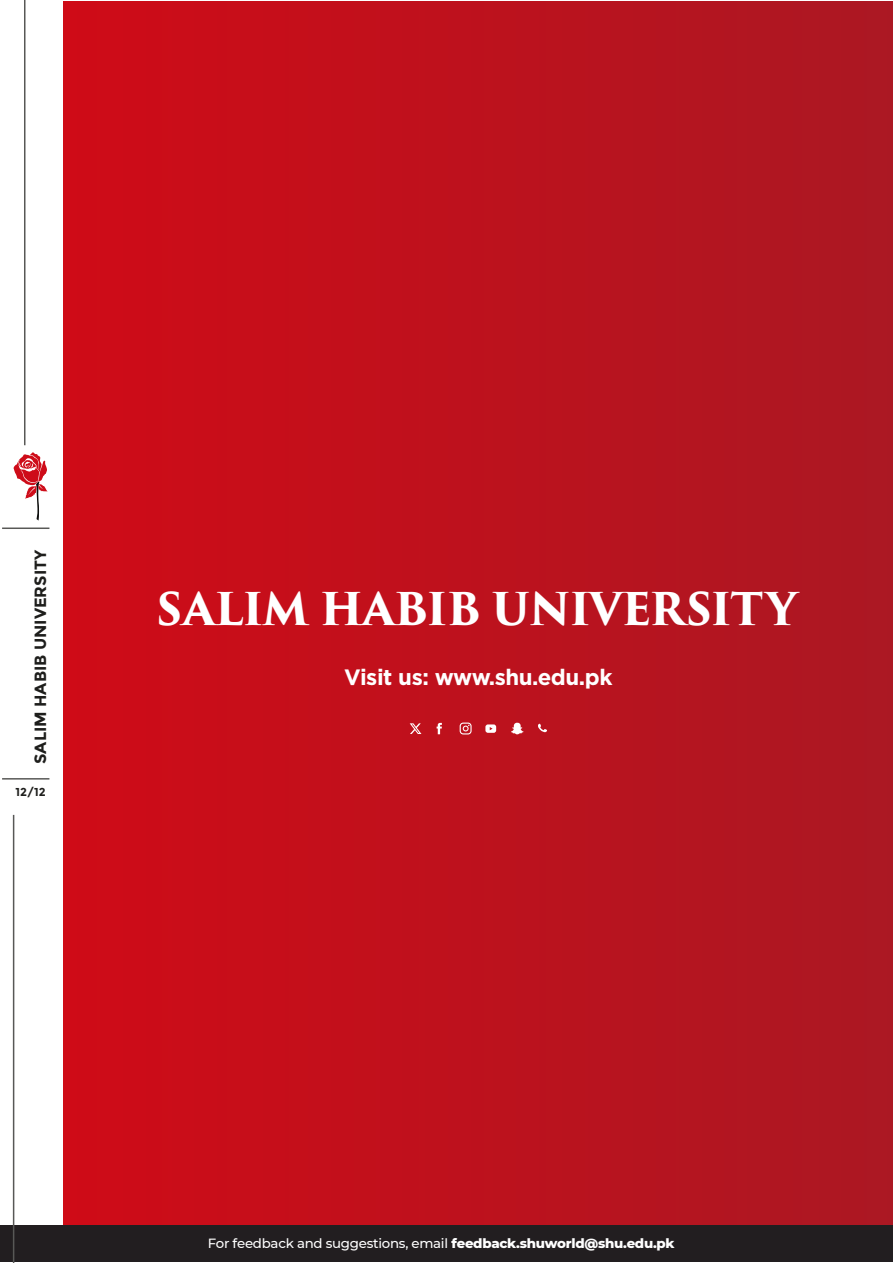
<style>
.page{position:relative;width:893px;height:1263px;background:#fff}
.page>*{position:absolute;margin:0;border:0;box-sizing:border-box;transform-origin:0 0}
.t1{font:700 43.95px "Trajan Pro 3";letter-spacing:-.02em;color:#fff}
.t2{font:700 22.2px "Gotham";letter-spacing:-.02em;color:#fff}
.t3{font:700 16.35px "Montserrat";color:#1e1e1c}
.t4{font:500 13.35px "Montserrat";letter-spacing:-.02em;color:#fff}
.t5{font:700 11.55px "Montserrat";color:#1e1e1c}
.s1{font-weight:800}
</style>
<div class="page">
<div style="left:64px;top:2px;width:829px;height:1226px;background:linear-gradient(to right,#cf0b17,#ab1823)"></div>
<div style="left:1px;top:1226px;width:892px;height:36px;background:#221e20"></div>
<hr style="left:13px;top:815px;width:1px;height:448px;background:#585856">
<hr style="left:2px;top:527px;width:47px;height:2px;background:#585856">
<hr style="left:2px;top:778px;width:47px;height:1px;background:#585856">
<hr style="left:24px;top:0;width:1px;height:445px;background:#585856">
<svg style="left:13px;top:452px;width:35px;height:69px"></svg>
<svg style="left:437px;top:723px;width:5px;height:11px"></svg>
<svg style="left:485px;top:724px;width:11px;height:9px"></svg>
<svg style="left:511px;top:722px;width:12px;height:13px"></svg>
<svg style="left:460px;top:722px;width:12px;height:12px"></svg>
<svg style="left:538px;top:724px;width:9px;height:8px"></svg>
<svg style="left:410px;top:723px;width:11px;height:11px"></svg>
<p class="t3" style="left:31px;top:764px;width:216px;rotate:-90deg">SALIM HABIB UNIVERSITY</p>
<p class="t5" style="left:16px;top:785px;width:32px">12/12</p>
<h1 class="t1" style="left:157px;top:576px;width:642px">SALIM HABIB UNIVERSITY</h1>
<h2 class="t2" style="left:344px;top:663px;width:270px">Visit us: www.shu.edu.pk</h2>
<p class="t4" style="left:208px;top:1234px;width:468px">For feedback and suggestions, email <span class="s1">feedback.shuworld@shu.edu.pk</span></p>
</div>
